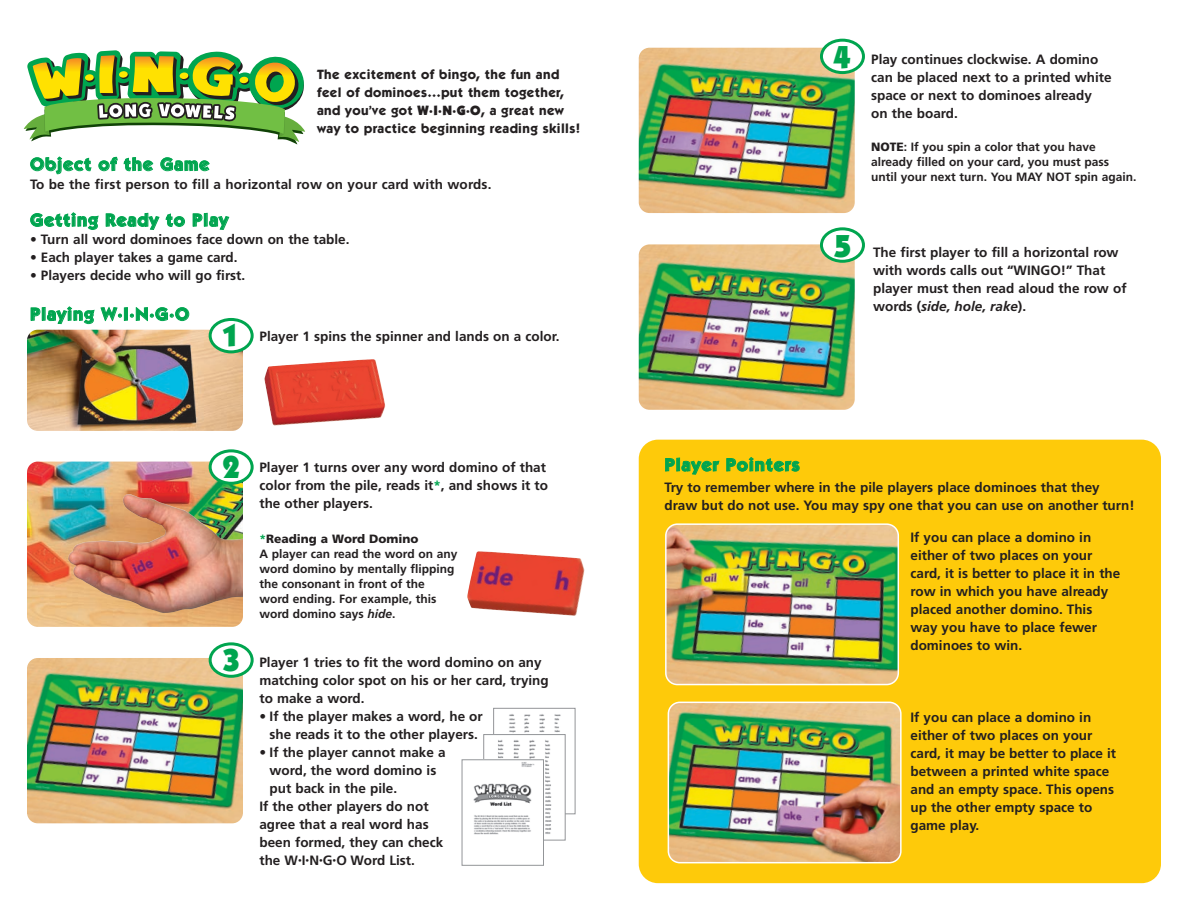
<style>
.page{position:relative;width:1188px;height:918px;background:#fff}
.page>*{position:absolute;margin:0;border:0;box-sizing:border-box;transform-origin:0 0}
.t1{font:900 31.95px "Itc Kabel";color:#00a54f}
.t2{font:700 18px "Itc Kabel";letter-spacing:.055em;color:#00a54f}
.t3{font:700 13.5px/18px "Frutiger";color:#231f20}
.t4{font:700 13.5px/18px "Itc Kabel";letter-spacing:.03em;color:#231f20}
.t5{font:700 12px/15px "Frutiger";color:#231f20}
.s1{font-weight:900}
.s2{color:#00a54f}
.s3{font-style:italic}
</style>
<div class="page">
<img style="left:27px;top:462px;width:216px;height:165px">
<img style="left:68px;top:494px;width:175px;height:119px">
<img style="left:639px;top:48px;width:216px;height:165px">
<img style="left:27px;top:658px;width:216px;height:165px">
<img style="left:27px;top:330px;width:216px;height:101px">
<svg style="left:209px;top:318px;width:45px;height:35px"></svg>
<svg style="left:24px;top:50px;width:281px;height:94px"></svg>
<div style="left:639px;top:440px;width:522px;height:443px;background:#feca0a"></div>
<img style="left:467px;top:551px;width:118px;height:65px">
<img style="left:639px;top:244px;width:216px;height:166px">
<img style="left:665px;top:523px;width:234px;height:162px">
<img style="left:668px;top:702px;width:234px;height:161px">
<svg style="left:209px;top:449px;width:45px;height:36px"></svg>
<svg style="left:209px;top:642px;width:45px;height:36px"></svg>
<svg style="left:820px;top:39px;width:45px;height:35px"></svg>
<svg style="left:820px;top:227px;width:45px;height:36px"></svg>
<img style="left:264px;top:359px;width:122px;height:67px">
<img style="left:509px;top:714px;width:57px;height:98px">
<div style="left:493px;top:708px;width:82px;height:106px;border:1px solid #939598"></div>
<div style="left:484px;top:735px;width:81px;height:105px;background:#fff"></div>
<img style="left:491px;top:740px;width:61px;height:94px">
<div style="left:484px;top:734px;width:81px;height:106px;border:1px solid #939598"></div>
<div style="left:462px;top:760px;width:82px;height:105px;background:#fff"></div>
<img style="left:473px;top:762px;width:62px;height:73px">
<div style="left:462px;top:760px;width:82px;height:106px;border:1px solid #939598"></div>
<p class="t4" style="left:317px;top:67px;width:265px">The excitement of bingo, the fun and feel of dominoes…put them together, and you’ve got <span class="s1">W·I·N·G·O</span>, a great new way to practice beginning reading skills!</p>
<h2 class="t2" style="left:30px;top:158px;width:180px">Object of the Game</h2>
<p class="t3" style="left:30px;top:176px;width:463px">To be the first person to fill a horizontal row on your card with words.</p>
<h2 class="t2" style="left:30px;top:213px;width:200px">Getting Ready to Play</h2>
<p class="t3" style="left:30px;top:232px;width:321px">• Turn all word dominoes face down on the table.</p>
<p class="t3" style="left:30px;top:250px;width:209px">• Each player takes a game card.</p>
<p class="t3" style="left:30px;top:268px;width:217px">• Players decide who will go first.</p>
<h2 class="t2" style="left:30px;top:307px;width:160px">Playing W·I·N·G·O</h2>
<h1 class="t1" style="left:221px;top:323px;width:19px">1</h1>
<p class="t3" style="left:260px;top:329px;width:301px">Player 1 spins the spinner and lands on a color.</p>
<h1 class="t1" style="left:223px;top:455px;width:19px">2</h1>
<h1 class="t1" style="left:223px;top:649px;width:19px">3</h1>
<p class="t3" style="left:259px;top:460px;width:290px">Player 1 turns over any word domino of that color from the pile, reads it<span class="s2">*</span>, and shows it to the other players.</p>
<p class="t5" style="left:259px;top:532px;width:199px"><span class="s2">*</span><span class="s1">Reading a Word Domino<br></span>A player can read the word on any word domino by mentally flipping the consonant in front of the word ending. For example, this word domino says <span class="s3">hide</span>.</p>
<p class="t3" style="left:259px;top:654px;width:291px">Player 1 tries to fit the word domino on any matching color spot on his or her card, trying to make a word.</p>
<p class="t3" style="left:259px;top:708px;width:225px;text-align:center">• If the player makes a word, he or she reads it to the other players.</p>
<p class="t3" style="left:259px;top:744px;width:188px">• If the player cannot make a</p>
<p class="t3" style="left:270px;top:762px;width:168px">word, the word domino is</p>
<p class="t3" style="left:270px;top:780px;width:129px">put back in the pile.</p>
<p class="t3" style="left:259px;top:798px;width:171px">If the other players do not</p>
<p class="t3" style="left:259px;top:816px;width:171px">agree that a real word has</p>
<p class="t3" style="left:259px;top:834px;width:185px">been formed, they can check</p>
<p class="t3" style="left:259px;top:852px;width:157px">the W<sup>•</sup>I<sup>•</sup>N<sup>•</sup>G<sup>•</sup>O Word List.</p>
<h1 class="t1" style="left:833px;top:45px;width:19px">4</h1>
<h1 class="t1" style="left:834px;top:234px;width:19px">5</h1>
<p class="t3" style="left:871px;top:51px;width:242px">Play continues clockwise. A domino can be placed next to a printed white space or next to dominoes already on the board.</p>
<p class="t5" style="left:871px;top:140px;width:267px"><span class="s1">NOTE</span>: If you spin a color that you have already filled on your card, you must pass until your next turn. You MAY NOT spin again.</p>
<p class="t3" style="left:873px;top:244px;width:255px">The first player to fill a horizontal row with words calls out “WINGO!” That player must then read aloud the row of words (<span class="s3">side, hole, rake</span>).</p>
<h2 class="t2" style="left:665px;top:458px;width:136px">Player Pointers</h2>
<p class="t3" style="left:664px;top:480px;width:472px">Try to remember where in the pile players place dominoes that they draw but do not use. You may spy one that you can use on another turn!</p>
<p class="t3" style="left:910px;top:529px;width:211px">If you can place a domino in either of two places on your card, it is better to place it in the row in which you have already placed another domino. This way you have to place fewer dominoes to win.</p>
<p class="t3" style="left:910px;top:709px;width:207px">If you can place a domino in either of two places on your card, it may be better to place it between a printed white space and an empty space. This opens up the other empty space to game play.</p>
</div>
